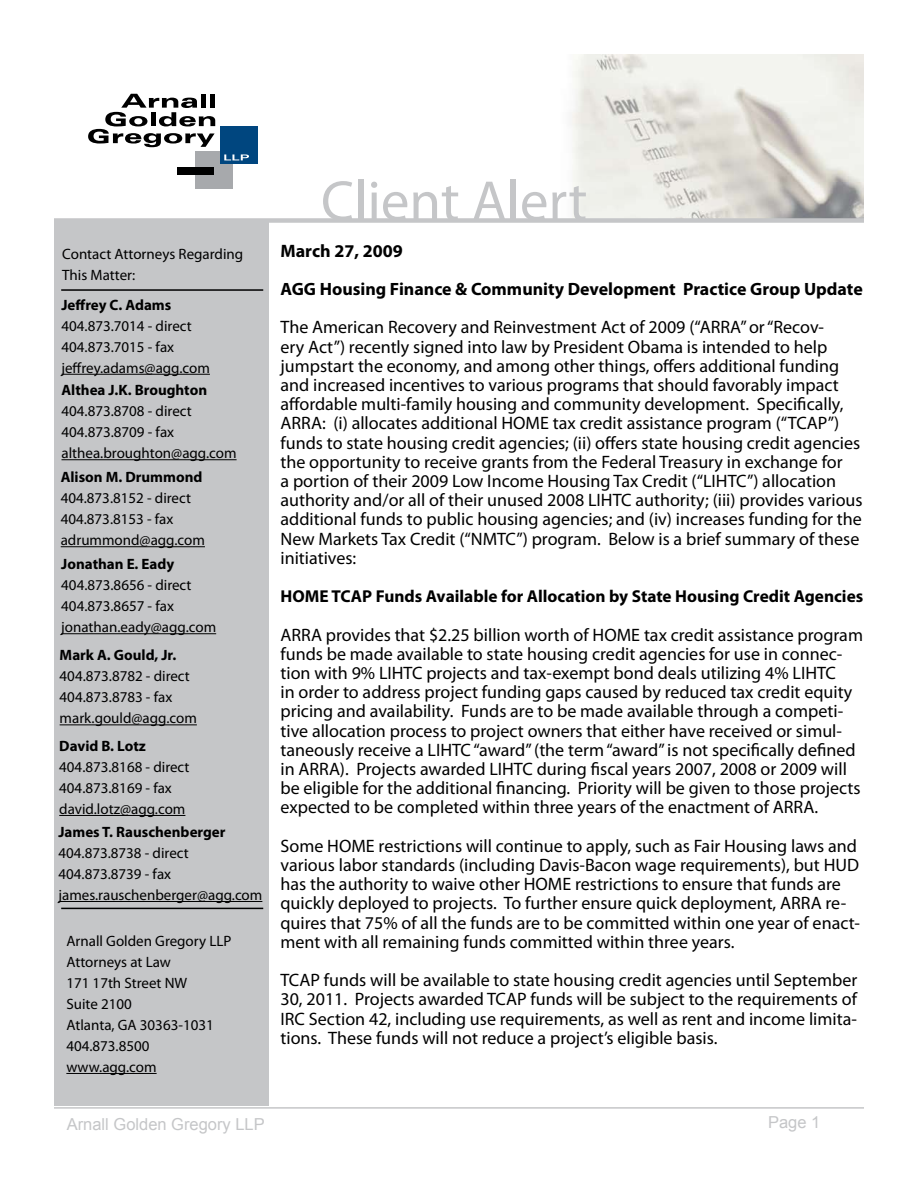
<style>
.page{position:relative;width:918px;height:1188px;background:#fff}
.page>*{position:absolute;margin:0;border:0;box-sizing:border-box;transform-origin:0 0}
.t1{font:57px "Myriad Pro";color:#c5c6c8}
.t2{font:18px/19.2px "Myriad Pro";color:#000}
.t3{font:700 18px "Myriad Pro";color:#000}
.t4{font:700 17.85px "Myriad Pro";color:#000}
.t5{font:700 17.25px "Myriad Pro";color:#000}
.t6{font:16.5px "Arial";color:#c5c6c8}
.t7{font:15px/21px "Myriad Pro";color:#000}
.t8{font:700 15px "Myriad Pro";color:#000}
</style>
<div class="page">
<div style="left:54px;top:173px;width:214px;height:932px;background:#c5c6c8"></div>
<hr style="left:66px;top:1073px;width:91px;height:1px;background:#000">
<hr style="left:61px;top:908px;width:202px;height:1px;background:#000">
<hr style="left:61px;top:289px;width:202px;height:2px;background:#000">
<hr style="left:54px;top:1107px;width:810px;height:2px;background:#c5c6c8">
<img style="left:54px;top:55px;width:810px;height:163px">
<div style="left:195px;top:151px;width:37px;height:38px;background:#a7a9ac"></div>
<div style="left:177px;top:167px;width:36px;height:7px;background:#000"></div>
<div style="left:220px;top:126px;width:37px;height:38px;background:#00467f"></div>
<svg style="left:224px;top:154px;width:25px;height:6px"></svg>
<svg style="left:88px;top:94px;width:127px;height:53px"></svg>
<div style="left:54px;top:218px;width:810px;height:5px;background:#c5c6c8"></div>
<hr style="left:62px;top:374px;width:148px;height:1px;background:#000">
<hr style="left:62px;top:459px;width:175px;height:1px;background:#000">
<hr style="left:61px;top:546px;width:144px;height:1px;background:#000">
<hr style="left:61px;top:633px;width:155px;height:1px;background:#000">
<hr style="left:60px;top:724px;width:137px;height:1px;background:#000">
<hr style="left:59px;top:815px;width:126px;height:1px;background:#000">
<hr style="left:58px;top:901px;width:204px;height:1px;background:#000">
<p class="t7" style="left:62px;top:243px;width:182px">Contact Attorneys Regarding<br>This Matter:</p>
<p class="t8" style="left:62px;top:295px;width:111px">Jeffrey C. Adams</p>
<p class="t7" style="left:62px;top:315px;width:150px">404.873.7014 - direct<br>404.873.7015 - fax jeffrey.adams@agg.com</p>
<p class="t8" style="left:62px;top:380px;width:147px">Althea J.K. Broughton</p>
<p class="t7" style="left:62px;top:400px;width:177px">404.873.8708 - direct<br>404.873.8709 - fax althea.broughton@agg.com</p>
<p class="t8" style="left:61px;top:467px;width:143px">Alison M. Drummond</p>
<p class="t7" style="left:61px;top:487px;width:146px">404.873.8152 - direct<br>404.873.8153 - fax adrummond@agg.com</p>
<p class="t8" style="left:61px;top:554px;width:114px">Jonathan E. Eady</p>
<p class="t7" style="left:61px;top:574px;width:156px">404.873.8656 - direct<br>404.873.8657 - fax jonathan.eady@agg.com</p>
<p class="t8" style="left:60px;top:646px;width:118px">Mark A. Gould, Jr.</p>
<p class="t7" style="left:60px;top:666px;width:139px">404.873.8782 - direct<br>404.873.8783 - fax mark.gould@agg.com</p>
<p class="t8" style="left:59px;top:736px;width:88px">David B. Lotz</p>
<p class="t7" style="left:59px;top:756px;width:132px">404.873.8168 - direct<br>404.873.8169 - fax david.lotz@agg.com</p>
<p class="t8" style="left:58px;top:822px;width:169px">James T. Rauschenberger</p>
<p class="t7" style="left:58px;top:842px;width:205px">404.873.8738 - direct<br>404.873.8739 - fax james.rauschenberger@agg.com</p>
<p class="t7" style="left:66px;top:930px;width:167px">Arnall Golden Gregory LLP<br>Attorneys at Law<br>171 17th Street NW<br>Suite 2100<br>Atlanta, GA 30363-1031<br>404.873.8500 www.agg.com</p>
<h1 class="t1" style="left:321px;top:166px;width:268px">Client Alert</h1>
<p class="t3" style="left:280px;top:239px;width:124px">March 27, 2009</p>
<p class="t4" style="left:280px;top:277px;width:584px">AGG Housing Finance &amp; Community Development Practice Group Update</p>
<p class="t2" style="left:280px;top:317px;width:584px">The American Recovery and Reinvestment Act of 2009 (“ARRA” or “Recov-<br>ery Act”) recently signed into law by President Obama is intended to help jumpstart the economy, and among other things, offers additional funding and increased incentives to various programs that should favorably impact affordable multi-family housing and community development. Specifically, ARRA: (i) allocates additional HOME tax credit assistance program (“TCAP”) funds to state housing credit agencies; (ii) offers state housing credit agencies the opportunity to receive grants from the Federal Treasury in exchange for<br>a portion of their 2009 Low Income Housing Tax Credit (“LIHTC”) allocation authority and/or all of their unused 2008 LIHTC authority; (iii) provides various additional funds to public housing agencies; and (iv) increases funding for the New Markets Tax Credit (“NMTC”) program. Below is a brief summary of these initiatives:</p>
<p class="t5" style="left:280px;top:585px;width:584px">HOME TCAP Funds Available for Allocation by State Housing Credit Agencies</p>
<p class="t2" style="left:280px;top:625px;width:584px">ARRA provides that $2.25 billion worth of HOME tax credit assistance program funds be made available to state housing credit agencies for use in connec&shy;tion with 9% LIHTC projects and tax-exempt bond deals utilizing 4% LIHTC<br>in order to address project funding gaps caused by reduced tax credit equity pricing and availability. Funds are to be made available through a competi&shy;tive allocation process to project owners that either have received or simul&shy;taneously receive a LIHTC “award” (the term “award” is not specifically defined in ARRA). Projects awarded LIHTC during fiscal years 2007, 2008 or 2009 will be eligible for the additional financing. Priority will be given to those projects expected to be completed within three years of the enactment of ARRA.</p>
<p class="t2" style="left:280px;top:836px;width:581px">Some HOME restrictions will continue to apply, such as Fair Housing laws and various labor standards (including Davis-Bacon wage requirements), but HUD has the authority to waive other HOME restrictions to ensure that funds are quickly deployed to projects. To further ensure quick deployment, ARRA re&shy;quires that 75% of all the funds are to be committed within one year of enact&shy;ment with all remaining funds committed within three years.</p>
<p class="t2" style="left:280px;top:970px;width:578px;text-align:justify">TCAP funds will be available to state housing credit agencies until September 30, 2011. Projects awarded TCAP funds will be subject to the requirements of IRC Section 42, including use requirements, as well as rent and income limita&shy;tions. These funds will not reduce a project’s eligible basis.</p>
<p class="t6" style="left:67px;top:1114px;width:200px">Arnall Golden Gregory LLP</p>
<p class="t6" style="left:768px;top:1111px;width:54px">Page 1</p>
</div>
